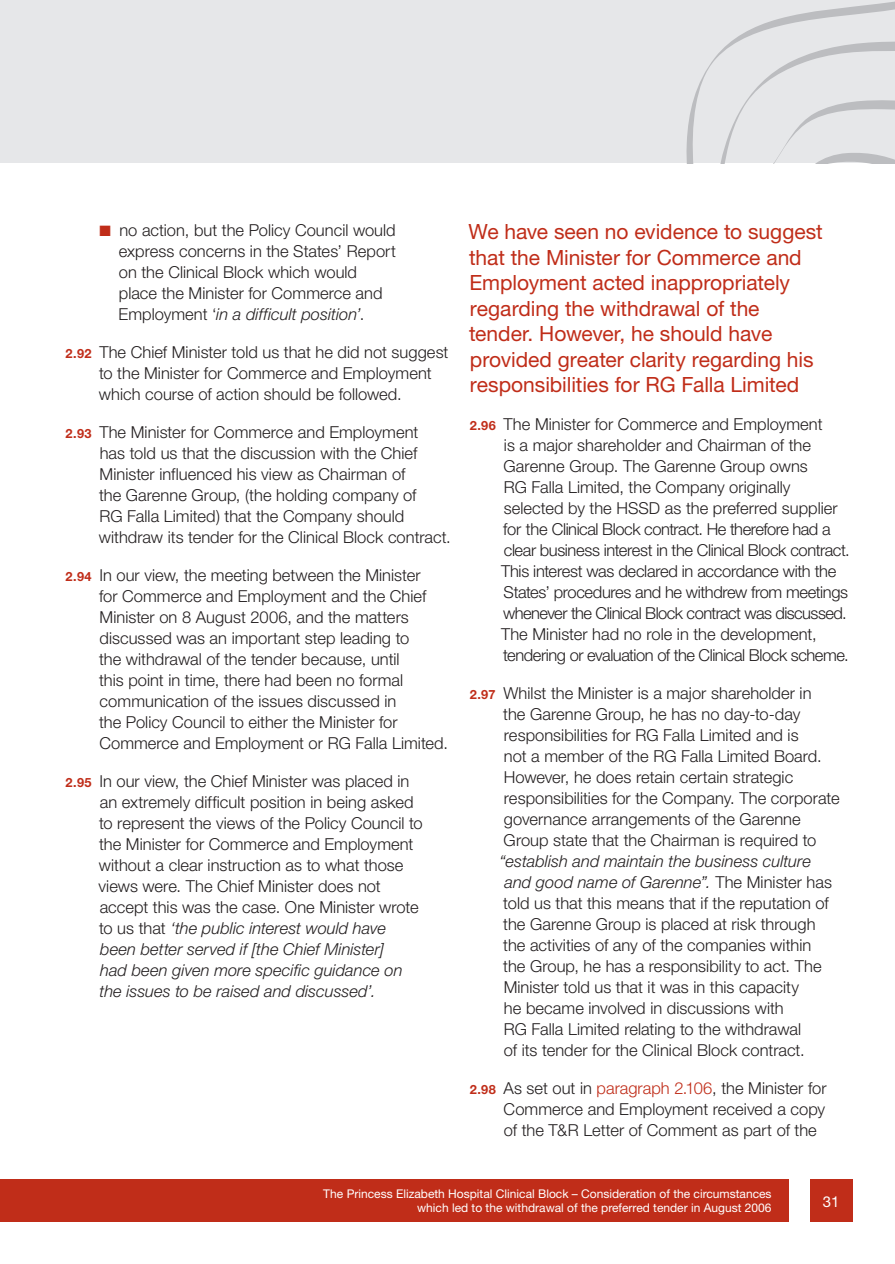
<style>
.page{position:relative;width:895px;height:1264px;background:#fff}
.page>*{position:absolute;margin:0;border:0;box-sizing:border-box;transform-origin:0 0}
.t1{font:21px/25.5px "Helvetica Neue";letter-spacing:-.005em;color:#c02d19}
.t2{font:300 16.5px/21px "Helvetica Neue";color:#231f20}
.t3{font:15px "Helvetica Neue";color:#fff}
.t4{font:15px "Zapf Dingbats ITC";color:#c02d19}
.t5{font:12px/14.4px "Helvetica Neue";color:#fff;text-align:right}
.s1{font-style:italic}
.s2{font-weight:700;font-size:12.75px;color:#c02d19}
.s3{color:#c02d19}
</style>
<div class="page">
<hr style="left:0;top:0;width:2px;height:163px;background:#e6e7e9">
<hr style="left:0;top:1179px;width:2px;height:43px;background:#c02d19">
<div style="left:2px;top:0;width:892px;height:163px;background:#e6e7e9"></div>
<div style="left:809px;top:1179px;width:43px;height:43px;background:#c02d19"></div>
<div style="left:2px;top:1179px;width:786px;height:43px;background:#c02d19"></div>
<svg style="left:686px;top:0;width:209px;height:163px"></svg>
<p class="t2" style="left:119px;top:219px;width:279px">no action, but the Policy Council would express concerns in the States’ Report on the Clinical Block which would place the Minister for Commerce and Employment ‘<span class="s1">in a difficult position’</span>.</p>
<p class="t2" style="left:99px;top:341px;width:351px;text-indent:-33px"><span class="s2">2.92</span> The Chief Minister told us that he did not suggest to the Minister for Commerce and Employment which course of action should be followed.</p>
<p class="t2" style="left:99px;top:421px;width:353px;text-indent:-33px"><span class="s2">2.93</span> The Minister for Commerce and Employment<br>has told us that the discussion with the Chief Minister influenced his view as Chairman of<br>the Garenne Group, (the holding company of<br>RG Falla Limited) that the Company should withdraw its tender for the Clinical Block contract.</p>
<p class="t2" style="left:99px;top:564px;width:350px;text-indent:-34px"><span class="s2">2.94</span> In our view, the meeting between the Minister<br>for Commerce and Employment and the Chief Minister on 8 August 2006, and the matters discussed was an important step leading to<br>the withdrawal of the tender because, until<br>this point in time, there had been no formal communication of the issues discussed in<br>the Policy Council to either the Minister for Commerce and Employment or RG Falla Limited.</p>
<p class="t2" style="left:99px;top:770px;width:325px;text-indent:-33px"><span class="s2">2.95</span> In our view, the Chief Minister was placed in an extremely difficult position in being asked to represent the views of the Policy Council to the Minister for Commerce and Employment without a clear instruction as to what those views were. The Chief Minister does not accept this was the case. One Minister wrote to us that <span class="s1">‘the public interest would have been better served if [the Chief Minister]<br>had been given more specific guidance on the issues to be raised and discussed’.</span></p>
<p class="t4" style="left:99px;top:223px;width:13px">■</p>
<p class="t1" style="left:468px;top:219px;width:356px">We have seen no evidence to suggest that the Minister for Commerce and Employment acted inappropriately regarding the withdrawal of the tender. However, he should have provided greater clarity regarding his responsibilities for RG Falla Limited</p>
<p class="t2" style="left:501px;top:413px;width:350px;text-indent:-31px"><span class="s2">2.96</span> The Minister for Commerce and Employment<br>is a major shareholder and Chairman of the Garenne Group. The Garenne Group owns<br>RG Falla Limited, the Company originally selected by the HSSD as the preferred supplier for the Clinical Block contract. He therefore had a clear business interest in the Clinical Block contract.<br>This interest was declared in accordance with the States’ procedures and he withdrew from meetings whenever the Clinical Block contract was discussed.<br>The Minister had no role in the development, tendering or evaluation of the Clinical Block scheme.</p>
<p class="t2" style="left:503px;top:682px;width:338px;text-indent:-34px"><span class="s2">2.97</span> Whilst the Minister is a major shareholder in<br>the Garenne Group, he has no day-to-day responsibilities for RG Falla Limited and is<br>not a member of the RG Falla Limited Board.<br>However, he does retain certain strategic responsibilities for the Company. The corporate governance arrangements of the Garenne Group state that the Chairman is required to</p>
<p class="t2" style="left:499px;top:850px;width:334px"><span class="s1">“establish and maintain the business culture and good name of Garenne”.</span> The Minister has told us that this means that if the reputation of the Garenne Group is placed at risk through the activities of any of the companies within the Group, he has a responsibility to act. The Minister told us that it was in this capacity<br>he became involved in discussions with<br>RG Falla Limited relating to the withdrawal<br>of its tender for the Clinical Block contract.</p>
<p class="t2" style="left:503px;top:1077px;width:324px;text-align:justify;text-indent:-34px"><span class="s2">2.98</span> As set out in <span class="s3">paragraph 2.106</span>, the Minister for Commerce and Employment received a copy of the T&amp;R Letter of Comment as part of the</p>
<p class="t5" style="left:323px;top:1186px;width:450px">The Princess Elizabeth Hospital Clinical Block – Consideration of the circumstances which led to the withdrawal of the preferred tender in August 2006</p>
<p class="t3" style="left:822px;top:1192px;width:18px">31</p>
</div>
